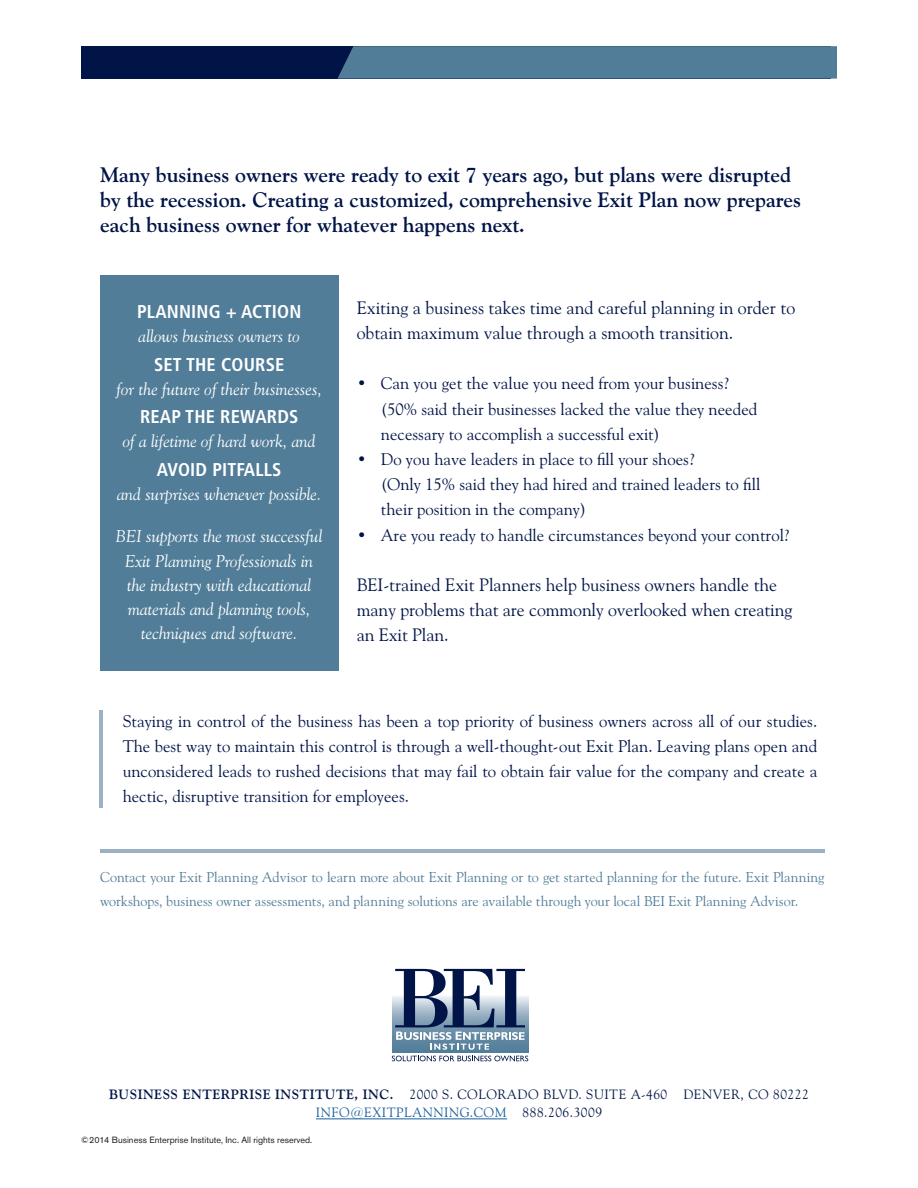
<style>
.page{position:relative;width:918px;height:1188px;background:#fff}
.page>*{position:absolute;margin:0;border:0;box-sizing:border-box;transform-origin:0 0}
.t1{font:700 21px/25.2px "Goudy Old Style BT";color:#001447}
.Frutiger_Centered_Ca{font:700 condensed 18.6px "Frutiger";letter-spacing:.01em;color:#fff}
.t2{font:18px/25.2px "Goudy Old Style BT";color:#001447}
.t3{font:italic 17.1px/24.3px "Goudy Old Style BT";color:#fff;text-align:center}
.t4{font:16.8px/25.2px "Goudy Old Style BT";color:#001447}
.t5{font:14.25px/24px "Goudy Old Style BT";color:#517d98}
.t6{font:13.5px "Goudy Old Style BT";letter-spacing:.04em;color:#001447}
.t7{font:13.5px "Goudy Old Style BT";letter-spacing:.04em;color:#175d9e}
.t8{font:9px "Akzidenz Grotesk BE";color:#231f20}
.s1{font-weight:700}
.s2{color:#001447}
</style>
<div class="page">
<div style="left:81px;top:46px;width:750px;height:33px;background:#001447"></div>
<svg style="left:338px;top:46px;width:499px;height:33px;background:#4e7995"></svg>
<img style="left:392px;top:996px;width:136px;height:57px">
<svg style="left:395px;top:969px;width:130px;height:81px"></svg>
<svg style="left:392px;top:1056px;width:136px;height:5px"></svg>
<div style="left:100px;top:275px;width:238px;height:396px;background:#517d98"></div>
<hr style="left:100px;top:849px;width:724px;height:3px;background:#9ab1c4">
<hr style="left:100px;top:710px;width:3px;height:98px;background:#9ab1c4">
<hr style="left:316px;top:1119px;width:191px;height:1px;background:#175d9e">
<p class="t1" style="left:100px;top:162px;width:702px">Many business owners were ready to exit 7 years ago, but plans were disrupted by the recession. Creating a customized, comprehensive Exit Plan now prepares each business owner for whatever happens next.</p>
<p class="Frutiger_Centered_Ca" style="left:137px;top:300px;width:166px">PLANNING + ACTION</p>
<p class="t3" style="left:139px;top:324px;width:163px">allows business owners to</p>
<p class="Frutiger_Centered_Ca" style="left:154px;top:353px;width:132px">SET THE COURSE</p>
<p class="t3" style="left:117px;top:376px;width:207px">for the future of their businesses,</p>
<p class="Frutiger_Centered_Ca" style="left:140px;top:406px;width:160px">REAP THE REWARDS</p>
<p class="t3" style="left:123px;top:429px;width:194px">of a lifetime of hard work, and</p>
<p class="Frutiger_Centered_Ca" style="left:157px;top:459px;width:126px">AVOID PITFALLS</p>
<p class="t3" style="left:117px;top:482px;width:206px">and surprises whenever possible.</p>
<p class="t3" style="left:116px;top:524px;width:208px">BEI supports the most successful<br>Exit Planning Professionals in the industry with educational materials and planning tools, techniques and software.</p>
<p class="t2" style="left:357px;top:295px;width:440px">Exiting a business takes time and careful planning in order to obtain maximum value through a smooth transition.</p>
<p class="t4" style="left:381px;top:371px;width:378px;text-indent:-24px">• Can you get the value you need from your business? (50% said their businesses lacked the value they needed necessary to accomplish a successful exit)</p>
<p class="t4" style="left:357px;top:446px;width:340px">• Do you have leaders in place to fill your shoes?</p>
<p class="t4" style="left:381px;top:471px;width:381px">(Only 15% said they had hired and trained leaders to fill their position in the company)</p>
<p class="t4" style="left:357px;top:522px;width:435px">• Are you ready to handle circumstances beyond your control?</p>
<p class="t2" style="left:357px;top:572px;width:437px">BEI-trained Exit Planners help business owners handle the many problems that are commonly overlooked when creating an Exit Plan.</p>
<p class="t4" style="left:123px;top:708px;width:696px;text-align:justify">Staying in control of the business has been a top priority of business owners across all of our studies.<br>The best way to maintain this control is through a well-thought-out Exit Plan. Leaving plans open and unconsidered leads to rushed decisions that may fail to obtain fair value for the company and create a hectic, disruptive transition for employees.</p>
<p class="t5" style="left:100px;top:865px;width:726px">Contact your Exit Planning Advisor to learn more about Exit Planning or to get started planning for the future. Exit Planning workshops, business owner assessments, and planning solutions are available through your local BEI Exit Planning Advisor.</p>
<p class="t6" style="left:109px;top:1086px;width:701px"><span class="s1">BUSINESS ENTERPRISE INSTITUTE, INC.</span> 2000 S. COLORADO BLVD. SUITE A-460 DENVER, CO 80222</p>
<p class="t7" style="left:316px;top:1104px;width:288px">INFO@EXITPLANNING.COM <span class="s2">888.206.3009</span></p>
<p class="t8" style="left:81px;top:1135px;width:233px">©2014 Business Enterprise Institute, Inc. All rights reserved.</p>
</div>
